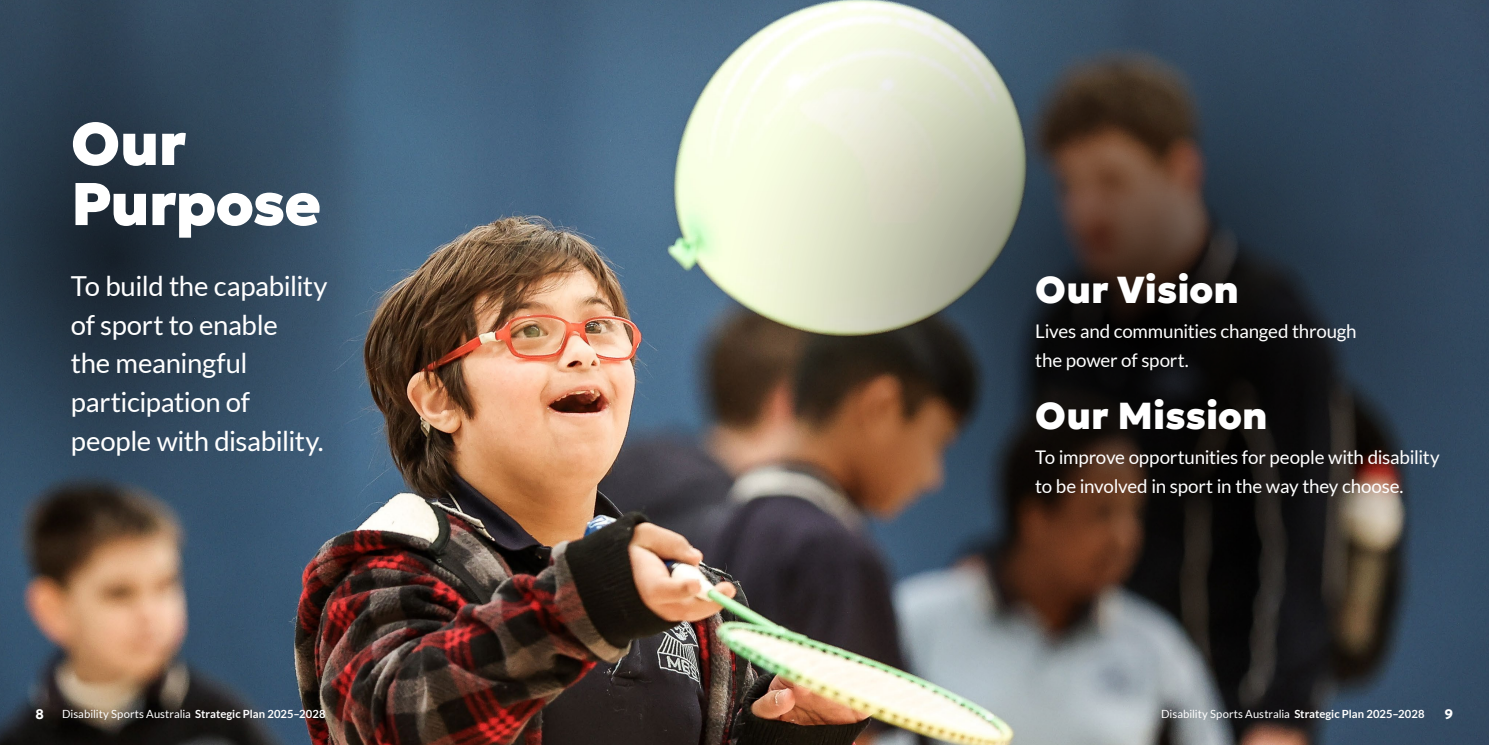
<style>
.page{position:relative;width:1489px;height:745px;background:#fff}
.page>*{position:absolute;margin:0;border:0;box-sizing:border-box;transform-origin:0 0}
.t1{font:900 60px/60px "Geologica Roman";letter-spacing:-.015em;color:#fff}
.t2{font:900 37.5px "Geologica Roman";color:#fff}
.t3{font:27.5px/38.8px "Lato";letter-spacing:-.015em;color:#fff}
.t4{font:18.75px/28.4px "Lato";letter-spacing:-.01em;color:#fff}
.t5{font:700 13.75px "Geologica Roman";color:#fff}
.t6{font:11.25px "Lato";color:#fff}
.s1{font-weight:700}
</style>
<div class="page">
<img style="left:0;top:0;width:671px;height:744px">
<svg style="left:0;top:0;width:473px;height:621px;background:#404d5a"></svg>
<img style="left:671px;top:0;width:817px;height:744px">
<h1 class="t1" style="left:71px;top:110px;width:251px">Our<br>Purpose</h1>
<h3 class="t3" style="left:71px;top:266px;width:258px">To build the capability of sport to enable<br>the meaningful participation of people with disability.</h3>
<h2 class="t2" style="left:1035px;top:255px;width:205px">Our Vision</h2>
<p class="t4" style="left:1035px;top:317px;width:323px">Lives and communities changed through the power of sport.</p>
<h2 class="t2" style="left:1035px;top:381px;width:234px">Our Mission</h2>
<p class="t4" style="left:1035px;top:443px;width:406px">To improve opportunities for people with disability to be involved in sport in the way they choose.</p>
<p class="t5" style="left:35px;top:701px;width:10px">8</p>
<p class="t6" style="left:62px;top:707px;width:265px">Disability Sports Australia <span class="s1">Strategic Plan 2025–2028</span></p>
<p class="t6" style="left:1160px;top:707px;width:265px">Disability Sports Australia <span class="s1">Strategic Plan 2025–2028</span></p>
<p class="t5" style="left:1444px;top:701px;width:10px">9</p>
</div>
